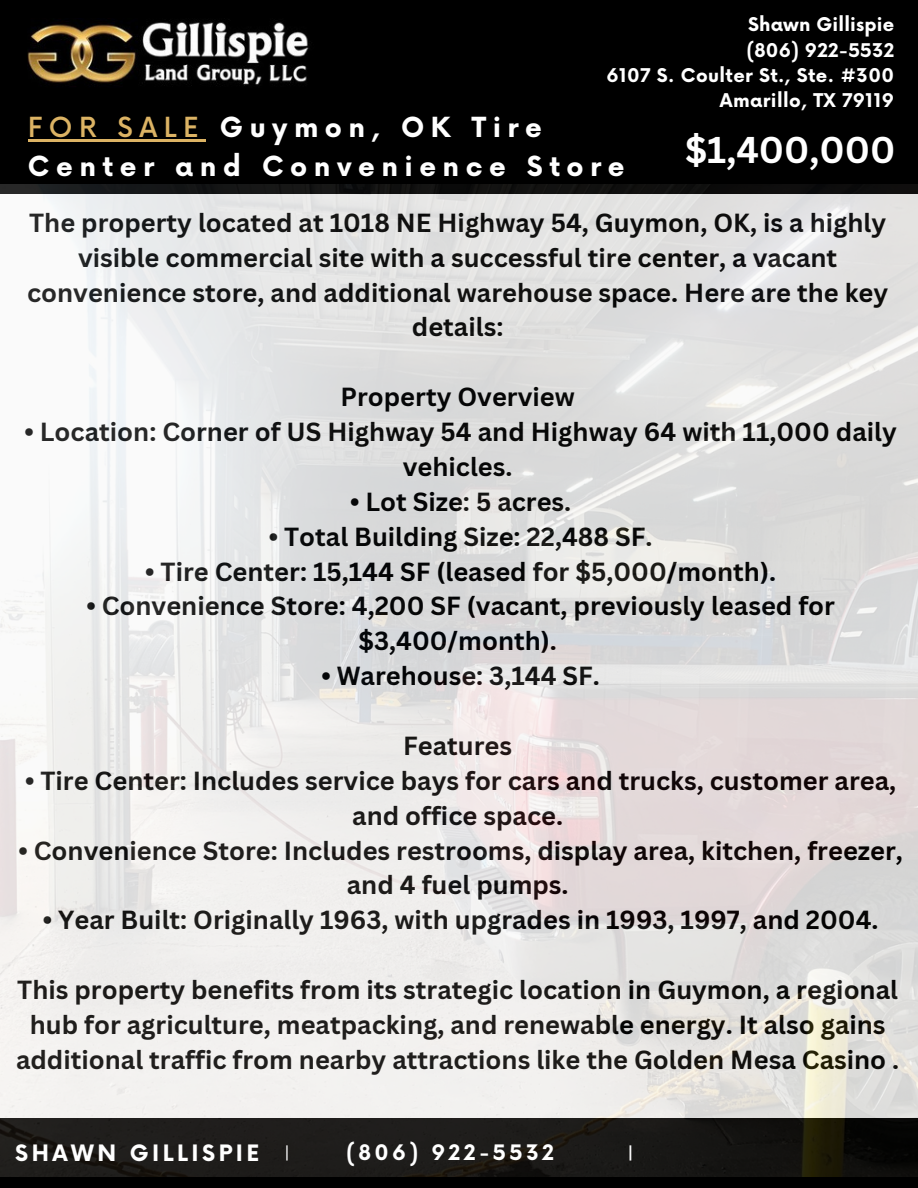
<style>
.page{position:relative;width:918px;height:1188px;background:#fff}
.page>*{position:absolute;margin:0;border:0;box-sizing:border-box;transform-origin:0 0}
.t1{font:700 36.3px "Canva Sans";color:#fff}
.t2{font:700 27px/38.2px "Now";letter-spacing:.24em;color:#fff}
.t3{font:700 25.5px/34.8px "Canva Sans";color:#000;text-align:center}
.t4{font:700 22.05px "Now";letter-spacing:.16em;color:#fff}
.t5{font:700 20.85px "Now";letter-spacing:.16em;color:#fff}
.t6{font:700 18.45px "Now";letter-spacing:.02em;color:#fff}
.t7{font:500 16.8px "Now";color:#fff}
.t8{font:700 16.8px "Now";color:#fff}
.s1{font-weight:500;color:#dcb364}
</style>
<div class="page">
<div style="left:0;top:0;width:918px;height:194px;background:#000"></div>
<img style="left:28px;top:22px;width:281px;height:64px">
<div style="left:0;top:1118px;width:918px;height:70px;background:#000"></div>
<hr style="left:28px;top:140px;width:177px;height:2px;background:#dcb364">
<img style="left:0;top:185px;width:918px;height:992px">
<h2 class="t6" style="left:748px;top:14px;width:148px">Shawn Gillispie</h2>
<h1 class="t6" style="left:746px;top:40px;width:149px">(806) 922-5532</h1>
<p class="t6" style="left:606px;top:65px;width:289px">6107 S. Coulter St., Ste. #300</p>
<h2 class="t6" style="left:720px;top:90px;width:176px">Amarillo, TX 79119</h2>
<p class="t2" style="left:28px;top:110px;width:598px"><span class="s1">FOR SALE</span> Guymon, OK Tire<br>Center and Convenience Store</p>
<p class="t1" style="left:685px;top:124px;width:212px">$1,400,000</p>
<p class="t3" style="left:27px;top:204px;width:863px">The property located at 1018 NE Highway 54, Guymon, OK, is a highly visible commercial site with a successful tire center, a vacant convenience store, and additional warehouse space. Here are the key details:</p>
<p class="t3" style="left:341px;top:379px;width:236px">Property Overview</p>
<p class="t3" style="left:25px;top:414px;width:874px">• Location: Corner of US Highway 54 and Highway 64 with 11,000 daily vehicles.</p>
<p class="t3" style="left:350px;top:483px;width:223px">• Lot Size: 5 acres.</p>
<p class="t3" style="left:269px;top:518px;width:385px">• Total Building Size: 22,488 SF.</p>
<p class="t3" style="left:145px;top:553px;width:632px">• Tire Center: 15,144 SF (leased for $5,000/month).</p>
<p class="t3" style="left:86px;top:588px;width:750px">• Convenience Store: 4,200 SF (vacant, previously leased for $3,400/month).</p>
<p class="t3" style="left:321px;top:658px;width:280px">• Warehouse: 3,144 SF.</p>
<p class="t3" style="left:403px;top:728px;width:110px">Features</p>
<p class="t3" style="left:25px;top:762px;width:873px">• Tire Center: Includes service bays for cars and trucks, customer area, and office space.</p>
<p class="t3" style="left:18px;top:832px;width:886px">• Convenience Store: Includes restrooms, display area, kitchen, freezer, and 4 fuel pumps.</p>
<p class="t3" style="left:43px;top:902px;width:837px">• Year Built: Originally 1963, with upgrades in 1993, 1997, and 2004.</p>
<p class="t3" style="left:16px;top:972px;width:885px">This property benefits from its strategic location in Guymon, a regional hub for agriculture, meatpacking, and renewable energy. It also gains additional traffic from nearby attractions like the Golden Mesa Casino .</p>
<h2 class="t4" style="left:15px;top:1141px;width:246px">SHAWN GILLISPIE</h2>
<h2 class="t7" style="left:285px;top:1142px;width:7px">|</h2>
<h2 class="t5" style="left:346px;top:1141px;width:209px">(806) 922-5532</h2>
<h3 class="t8" style="left:628px;top:1143px;width:7px">|</h3>
</div>
